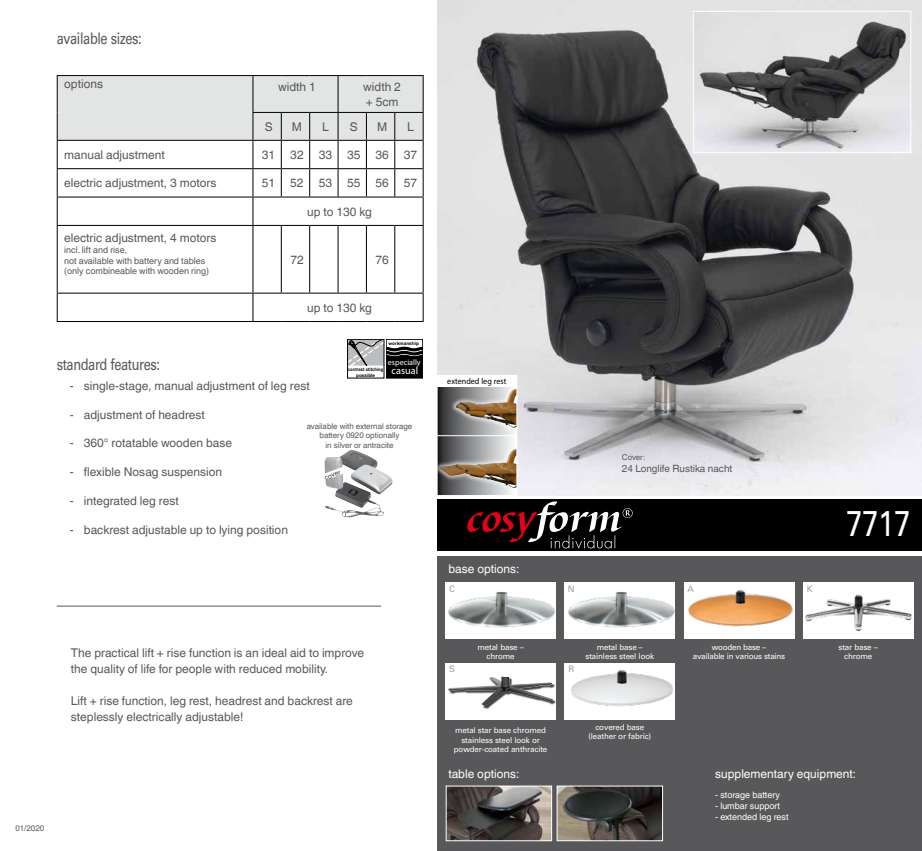
<style>
.page{position:relative;width:922px;height:851px;background:#fff}
.page>*{position:absolute;margin:0;border:0;box-sizing:border-box;transform-origin:0 0}
.t1{font:36px "Univers";color:#fff;scale:.8 1}
.t2{font:16px "Univers";letter-spacing:-.03em;color:#58585a;scale:.8 1}
.t3{font:12px/16px "Helvetica World";color:#58585a}
.t4{font:12px "Helvetica World";color:#fff}
.t5{font:10.3px "Myriad Pro";color:#fff}
.t6{font:10px "Helvetica World";color:#58585a}
.t7{font:9px/10.8px "Helvetica World";color:#58585a}
.t8{font:9px "Helvetica World";color:#fff}
.t9{font:8.8px "Univers";color:#9c9e9f}
.t10{font:8.5px "Myriad Pro";color:#000;scale:.95 1}
.t11{font:8px/9.6px "Univers";letter-spacing:-.02em;color:#fff;text-align:center}
.t12{font:8px/9.6px "Helvetica World";color:#58585a;text-align:center}
.t13{font:8px "Myriad Pro";color:#fff}
.t14{font:300 7px "Univers";color:#000}
.t15{font:700 4.7px/5.6px "Arial";color:#000;text-align:center;scale:.9 1}
.t16{font:700 4.7px "Arial";color:#000}
</style>
<div class="page">
<div style="left:437px;top:499px;width:484px;height:51px;background:#000"></div>
<svg style="left:467px;top:501px;width:165px;height:47px"></svg>
<div style="left:437px;top:556px;width:484px;height:294px;background:#58585a"></div>
<img style="left:437px;top:0;width:484px;height:496px">
<img style="left:694px;top:13px;width:215px;height:138px">
<div style="left:692px;top:11px;width:219px;height:142px;border:1px solid #fff"></div>
<svg style="left:438px;top:386px;width:12px;height:48px"></svg>
<div style="left:450px;top:380px;width:67px;height:55px;background:#fff;opacity:.75"></div>
<img style="left:455px;top:388px;width:60px;height:40px">
<div style="left:436px;top:375px;width:81px;height:61px;border:1px solid #fff"></div>
<div style="left:437px;top:435px;width:80px;height:60px;background:linear-gradient(to right,#2c2d2f,#fff)"></div>
<div style="left:437px;top:440px;width:80px;height:55px;background:#fff;opacity:.75"></div>
<img style="left:439px;top:449px;width:76px;height:39px">
<div style="left:436px;top:435px;width:81px;height:61px;border:1px solid #fff"></div>
<div style="left:436px;top:375px;width:80px;height:11px;background:#fff"></div>
<hr style="left:57px;top:226px;width:1px;height:66px;background:#000">
<hr style="left:252px;top:226px;width:1px;height:66px;background:#000">
<hr style="left:281px;top:226px;width:1px;height:66px;background:#000">
<hr style="left:309px;top:226px;width:1px;height:66px;background:#000">
<hr style="left:337px;top:226px;width:1px;height:66px;background:#000">
<hr style="left:366px;top:226px;width:1px;height:66px;background:#000">
<svg style="left:57px;top:75px;width:366px;height:151px"></svg>
<hr style="left:394px;top:226px;width:1px;height:66px;background:#000">
<hr style="left:422px;top:226px;width:1px;height:66px;background:#000">
<hr style="left:57px;top:292px;width:196px;height:1px;background:#000">
<svg style="left:57px;top:293px;width:1px;height:28px"></svg>
<hr style="left:57px;top:321px;width:196px;height:1px;background:#000">
<svg style="left:252px;top:292px;width:171px;height:30px"></svg>
<hr style="left:57px;top:605px;width:324px;height:1px;background:#58585a">
<svg style="left:341px;top:450px;width:10px;height:6px"></svg>
<div style="left:386px;top:339px;width:37px;height:39px;border:1px solid #000"></div>
<svg style="left:324px;top:466px;width:23px;height:16px"></svg>
<svg style="left:347px;top:339px;width:75px;height:39px"></svg>
<img style="left:448px;top:787px;width:102px;height:51px">
<div style="left:446px;top:785px;width:106px;height:55px;border:1px solid #fff"></div>
<img style="left:558px;top:787px;width:102px;height:51px">
<div style="left:445px;top:582px;width:111px;height:57px;background:#fff"></div>
<img style="left:448px;top:592px;width:108px;height:36px">
<div style="left:445px;top:662px;width:111px;height:57px;background:#fff"></div>
<div style="left:449px;top:677px;width:107px;height:31px;background:#000;opacity:.75"></div>
<img style="left:448px;top:677px;width:53px;height:28px">
<div style="left:564px;top:582px;width:111px;height:57px;background:#fff"></div>
<img style="left:568px;top:592px;width:107px;height:36px">
<div style="left:564px;top:662px;width:111px;height:57px;background:#fff"></div>
<img style="left:571px;top:670px;width:103px;height:37px">
<div style="left:683px;top:582px;width:111px;height:57px;background:#fff"></div>
<img style="left:683px;top:587px;width:110px;height:47px">
<div style="left:802px;top:582px;width:111px;height:57px;background:#fff"></div>
<img style="left:802px;top:593px;width:110px;height:39px">
<h2 class="t2" style="left:57px;top:29px;width:108px">available sizes:</h2>
<p class="t3" style="left:64px;top:76px;width:40px">options</p>
<p class="t3" style="left:278px;top:79px;width:39px">width 1</p>
<p class="t3" style="left:363px;top:80px;width:39px;line-height:14.4px">width 2 + 5cm</p>
<p class="t3" style="left:264px;top:118px;width:9px">S</p>
<p class="t3" style="left:292px;top:118px;width:12px">M</p>
<p class="t3" style="left:322px;top:118px;width:8px">L</p>
<p class="t3" style="left:349px;top:118px;width:9px">S</p>
<p class="t3" style="left:377px;top:118px;width:12px">M</p>
<p class="t3" style="left:407px;top:118px;width:8px">L</p>
<p class="t3" style="left:64px;top:147px;width:102px">manual adjustment</p>
<p class="t3" style="left:262px;top:147px;width:15px">31</p>
<p class="t3" style="left:290px;top:147px;width:15px">32</p>
<p class="t3" style="left:318px;top:147px;width:15px">33</p>
<p class="t3" style="left:347px;top:147px;width:15px">35</p>
<p class="t3" style="left:375px;top:147px;width:15px">36</p>
<p class="t3" style="left:403px;top:147px;width:15px">37</p>
<p class="t3" style="left:64px;top:175px;width:154px">electric adjustment, 3 motors</p>
<p class="t3" style="left:262px;top:175px;width:15px">51</p>
<p class="t3" style="left:290px;top:175px;width:15px">52</p>
<p class="t3" style="left:318px;top:175px;width:15px">53</p>
<p class="t3" style="left:347px;top:175px;width:15px">55</p>
<p class="t3" style="left:375px;top:175px;width:15px">56</p>
<p class="t3" style="left:403px;top:175px;width:15px">57</p>
<p class="t3" style="left:307px;top:203px;width:66px">up to 130 kg</p>
<p class="t3" style="left:64px;top:230px;width:154px">electric adjustment, 4 motors</p>
<p class="t7" style="left:64px;top:244px;width:146px">incl. lift and rise,<br>not available with battery and tables (only combineable with wooden ring)</p>
<p class="t3" style="left:290px;top:251px;width:15px">72</p>
<p class="t3" style="left:375px;top:251px;width:15px">76</p>
<p class="t3" style="left:307px;top:299px;width:66px">up to 130 kg</p>
<p class="t16" style="left:388px;top:340px;width:32px">workmanship</p>
<p class="t5" style="left:391px;top:364px;width:28px">casual</p>
<h2 class="t2" style="left:57px;top:354px;width:131px">standard features:</h2>
<p class="t3" style="left:70px;top:377px;width:241px">- single-stage, manual adjustment of leg rest</p>
<p class="t3" style="left:70px;top:406px;width:137px">- adjustment of headrest</p>
<p class="t3" style="left:70px;top:435px;width:164px">- 360° rotatable wooden base</p>
<p class="t3" style="left:70px;top:464px;width:154px">- flexible Nosag suspension</p>
<p class="t3" style="left:70px;top:493px;width:110px">- integrated leg rest</p>
<p class="t3" style="left:70px;top:521px;width:220px">- backrest adjustable up to lying position</p>
<p class="t13" style="left:388px;top:357px;width:34px">especially</p>
<p class="t15" style="left:348px;top:366px;width:41px">contrast stitching possible</p>
<p class="t12" style="left:306px;top:421px;width:107px">available with external storage battery 0920 optionally<br>in silver or antracite</p>
<p class="t14" style="left:323px;top:473px;width:18px;rotate:-20deg">cover</p>
<p class="t3" style="left:71px;top:644px;width:294px">The practical lift + rise function is an ideal aid to improve the quality of life for people with reduced mobility.</p>
<p class="t3" style="left:71px;top:692px;width:283px">Lift + rise function, leg rest, headrest and backrest are steplessly electrically adjustable!</p>
<p class="t12" style="left:15px;top:823px;width:30px">01/2020</p>
<p class="t10" style="left:447px;top:376px;width:64px">extended leg rest</p>
<p class="t12" style="left:621px;top:452px;width:25px">Cover:</p>
<p class="t6" style="left:621px;top:462px;width:112px">24 Longlife Rustika nacht</p>
<h1 class="t1" style="left:846px;top:502px;width:82px">7717</h1>
<p class="t4" style="left:448px;top:562px;width:73px">base options:</p>
<p class="t9" style="left:449px;top:583px;width:7px">C</p>
<p class="t9" style="left:567px;top:583px;width:8px">N</p>
<p class="t9" style="left:687px;top:583px;width:8px">A</p>
<p class="t9" style="left:806px;top:583px;width:7px">K</p>
<p class="t11" style="left:477px;top:642px;width:48px">metal base – chrome</p>
<p class="t11" style="left:585px;top:642px;width:70px">metal base – stainless steel look</p>
<p class="t11" style="left:692px;top:642px;width:94px">wooden base –<br>available in various stains</p>
<p class="t11" style="left:838px;top:642px;width:41px">star base – chrome</p>
<p class="t9" style="left:449px;top:663px;width:7px">S</p>
<p class="t9" style="left:568px;top:663px;width:7px">R</p>
<p class="t11" style="left:454px;top:725px;width:95px">metal star base chromed stainless steel look or powder-coated anthracite</p>
<p class="t11" style="left:588px;top:722px;width:64px">covered base (leather or fabric)</p>
<p class="t4" style="left:448px;top:766px;width:73px">table options:</p>
<p class="t4" style="left:715px;top:766px;width:142px">supplementary equipment:</p>
<p class="t8" style="left:715px;top:789px;width:66px">- storage battery</p>
<p class="t8" style="left:715px;top:800px;width:66px">- lumbar support</p>
<p class="t8" style="left:715px;top:811px;width:75px">- extended leg rest</p>
</div>
